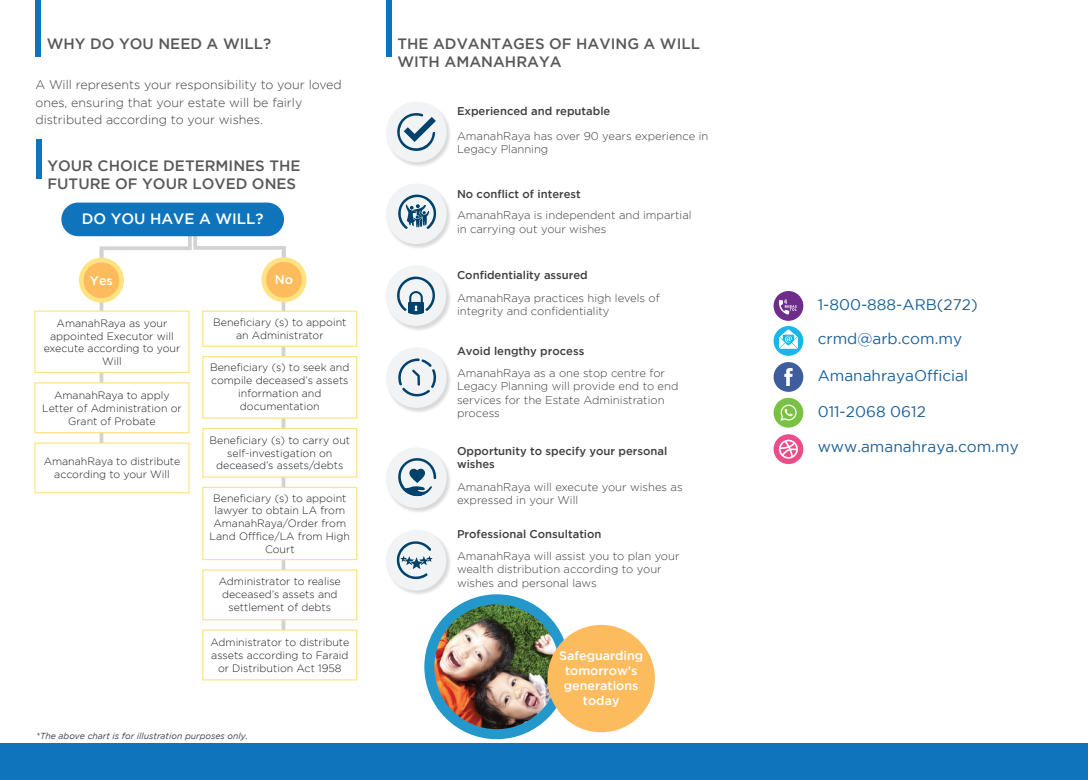
<style>
.page{position:relative;width:1088px;height:780px;background:#fff}
.page>*{position:absolute;margin:0;border:0;box-sizing:border-box;transform-origin:0 0}
.t1{font:15.38px "Gotham";color:#1b6098}
.t2{font:500 15px/18px "Gotham";color:#57585a}
.t3{font:500 15px "Gotham";color:#fff}
.t4{font:500 12.62px "Gotham";color:#fff}
.t5{font:300 12.5px/17.5px "Gotham";color:#3e3e3f}
.t6{font:500 12.5px/15px "Gotham";color:#fff;text-align:center}
.t7{font:300 11.25px/13.5px "Gotham";color:#3e3e3f}
.t8{font:500 11.25px/13.5px "Gotham";color:#3e3e3f}
.t9{font:300 10.62px/12.8px "Gotham";color:#231f20;text-align:center}
.t10{font:italic 8.75px "Gotham";color:#3e3e3f}
</style>
<div class="page">
<hr style="left:100px;top:251px;width:3px;height:220px;background:#d1d2d4">
<hr style="left:282px;top:250px;width:3px;height:426px;background:#d1d2d4">
<svg style="left:98px;top:211px;width:188px;height:65px"></svg>
<div style="left:79px;top:258px;width:45px;height:45px;background:#ffe383;border-radius:50%"></div>
<div style="left:84px;top:262px;width:35px;height:36px;background:#fcbc5e;border-radius:50%"></div>
<div style="left:261px;top:257px;width:45px;height:45px;background:#ffe383;border-radius:50%"></div>
<div style="left:266px;top:262px;width:36px;height:35px;background:#fcbc5e;border-radius:50%"></div>
<div style="left:202px;top:428px;width:155px;height:49px;background:#fff;border:1px solid #ffe383"></div>
<div style="left:202px;top:487px;width:155px;height:73px;background:#fff;border:1px solid #ffe383"></div>
<div style="left:202px;top:569px;width:155px;height:51px;background:#fff;border:1px solid #ffe383"></div>
<div style="left:202px;top:629px;width:155px;height:51px;background:#fff;border:1px solid #ffe383"></div>
<div style="left:35px;top:0;width:6px;height:57px;background:#1074bc"></div>
<div style="left:386px;top:0;width:5px;height:57px;background:#1074bc"></div>
<div style="left:36px;top:139px;width:6px;height:39px;background:#1074bc"></div>
<div style="left:61px;top:202px;width:223px;height:34px;background:#1074bc;border-radius:17px"></div>
<div style="left:202px;top:356px;width:155px;height:62px;background:#fff;border:1px solid #ffe383"></div>
<div style="left:0;top:743px;width:1088px;height:37px;background:#1074bc"></div>
<div style="left:202px;top:310px;width:155px;height:37px;background:#fff;border:1px solid #ffe383"></div>
<div style="left:34px;top:382px;width:156px;height:51px;background:#fff;border:1px solid #ffe383"></div>
<div style="left:34px;top:442px;width:156px;height:51px;background:#fff;border:1px solid #ffe383"></div>
<img style="left:388px;top:358px;width:62px;height:54px">
<div style="left:386px;top:347px;width:61px;height:61px;background:#f2f3f4;border-radius:50%"></div>
<svg style="left:398px;top:358px;width:39px;height:39px"></svg>
<img style="left:388px;top:458px;width:62px;height:54px">
<div style="left:386px;top:447px;width:61px;height:61px;background:#f2f3f4;border-radius:50%"></div>
<svg style="left:394px;top:456px;width:42px;height:41px"></svg>
<img style="left:387px;top:194px;width:63px;height:54px">
<div style="left:386px;top:183px;width:61px;height:61px;background:#f2f3f4;border-radius:50%"></div>
<svg style="left:398px;top:194px;width:39px;height:35px"></svg>
<div style="left:34px;top:310px;width:156px;height:63px;background:#fff;border:1px solid #ffe383"></div>
<img style="left:387px;top:272px;width:63px;height:58px">
<div style="left:386px;top:265px;width:60px;height:61px;background:#f2f3f4;border-radius:50%"></div>
<svg style="left:397px;top:276px;width:38px;height:38px"></svg>
<img style="left:386px;top:531px;width:64px;height:63px">
<div style="left:386px;top:530px;width:60px;height:60px;background:#f2f3f4;border-radius:50%"></div>
<svg style="left:395px;top:541px;width:38px;height:44px"></svg>
<img style="left:429px;top:599px;width:135px;height:132px">
<div style="left:424px;top:594px;width:145px;height:145px;border:10px solid #2498cb;border-radius:50%"></div>
<div style="left:547px;top:625px;width:108px;height:107px;background:#fcbc5e;border-radius:50%"></div>
<img style="left:387px;top:107px;width:63px;height:59px">
<div style="left:386px;top:102px;width:61px;height:60px;background:#f2f3f4;border-radius:50%"></div>
<svg style="left:397px;top:113px;width:39px;height:38px"></svg>
<svg style="left:773px;top:398px;width:30px;height:29px"></svg>
<svg style="left:773px;top:362px;width:30px;height:30px"></svg>
<svg style="left:773px;top:434px;width:30px;height:30px"></svg>
<svg style="left:773px;top:291px;width:30px;height:65px"></svg>
<h2 class="t2" style="left:47px;top:35px;width:226px">WHY DO YOU NEED A WILL?</h2>
<p class="t5" style="left:35px;top:76px;width:308px">A Will represents your responsibility to your loved ones, ensuring that your estate will be fairly distributed according to your wishes.</p>
<h2 class="t2" style="left:47px;top:156px;width:255px">YOUR CHOICE DETERMINES THE<br>FUTURE OF YOUR LOVED ONES</h2>
<h2 class="t3" style="left:82px;top:210px;width:183px">DO YOU HAVE A WILL?</h2>
<p class="t4" style="left:90px;top:273px;width:24px">Yes</p>
<p class="t4" style="left:275px;top:273px;width:20px">No</p>
<p class="t9" style="left:44px;top:317px;width:138px">AmanahRaya as your appointed Executor will execute according to your<br>Will</p>
<p class="t9" style="left:42px;top:389px;width:141px">AmanahRaya to apply<br>Letter of Administration or<br>Grant of Probate</p>
<p class="t9" style="left:44px;top:455px;width:138px">AmanahRaya to distribute according to your Will</p>
<p class="t9" style="left:213px;top:316px;width:135px">Beneficiary (s) to appoint an Administrator</p>
<p class="t9" style="left:210px;top:361px;width:141px">Beneficiary (s) to seek and compile deceased’s assets information and documentation</p>
<p class="t9" style="left:209px;top:433px;width:142px">Beneficiary (s) to carry out self-investigation on deceased’s assets/debts</p>
<p class="t9" style="left:210px;top:491px;width:142px">Beneficiary (s) to appoint lawyer to obtain LA from<br>AmanahRaya/Order from<br>Land Offfice/LA from High<br>Court</p>
<p class="t9" style="left:219px;top:574px;width:124px">Administrator to realise deceased’s assets and settlement of debts</p>
<p class="t9" style="left:210px;top:635px;width:140px">Administrator to distribute assets according to Faraid or Distribution Act 1958</p>
<p class="t10" style="left:36px;top:730px;width:213px">*The above chart is for illustration purposes only.</p>
<h2 class="t2" style="left:397px;top:35px;width:304px">THE ADVANTAGES OF HAVING A WILL<br>WITH AMANAHRAYA</h2>
<p class="t8" style="left:457px;top:104px;width:155px">Experienced and reputable</p>
<p class="t7" style="left:457px;top:129px;width:253px">AmanahRaya has over 90 years experience in<br>Legacy Planning</p>
<p class="t8" style="left:457px;top:187px;width:125px">No conflict of interest</p>
<p class="t7" style="left:457px;top:208px;width:236px">AmanahRaya is independent and impartial in carrying out your wishes</p>
<p class="t8" style="left:457px;top:268px;width:132px">Confidentiality assured</p>
<p class="t7" style="left:457px;top:291px;width:204px">AmanahRaya practices high levels of integrity and confidentiality</p>
<p class="t8" style="left:457px;top:344px;width:129px">Avoid lengthy process</p>
<p class="t7" style="left:457px;top:366px;width:223px">AmanahRaya as a one stop centre for<br>Legacy Planning will provide end to end services for the Estate Administration process</p>
<p class="t8" style="left:457px;top:444px;width:212px">Opportunity to specify your personal wishes</p>
<p class="t7" style="left:457px;top:480px;width:227px">AmanahRaya will execute your wishes as expressed in your Will</p>
<p class="t8" style="left:457px;top:527px;width:146px">Professional Consultation</p>
<p class="t7" style="left:457px;top:549px;width:224px">AmanahRaya will assist you to plan your wealth distribution according to your wishes and personal laws</p>
<p class="t6" style="left:559px;top:648px;width:86px">Safeguarding tomorrow’s generations today</p>
<h1 class="t1" style="left:818px;top:295px;width:161px">1-800-888-ARB(272)</h1>
<h1 class="t1" style="left:818px;top:330px;width:146px">crmd@arb.com.my</h1>
<h1 class="t1" style="left:818px;top:367px;width:152px">AmanahrayaOfficial</h1>
<h1 class="t1" style="left:818px;top:403px;width:110px">011-2068 0612</h1>
<h1 class="t1" style="left:818px;top:438px;width:202px">www.amanahraya.com.my</h1>
</div>
